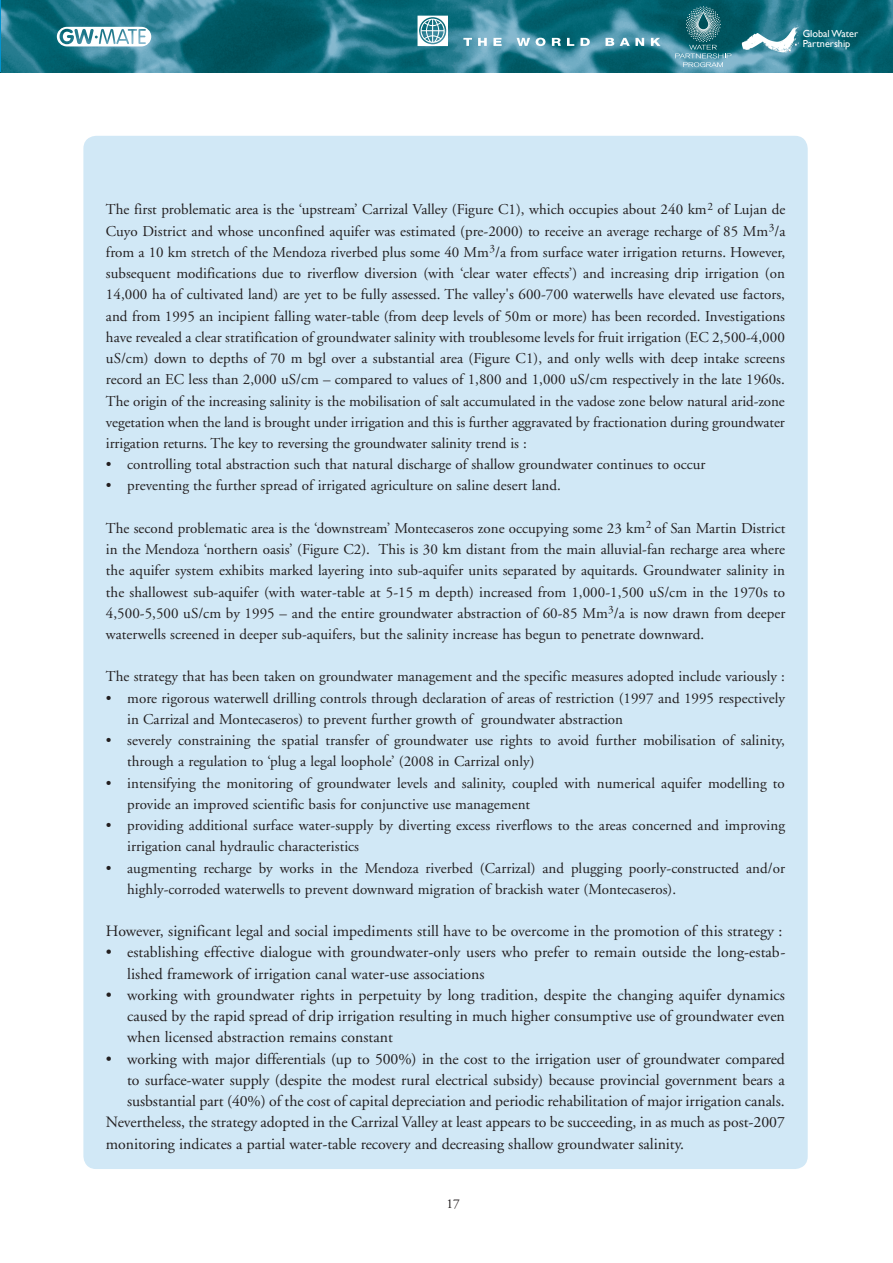
<style>
.page{position:relative;width:893px;height:1263px;background:#fff}
.page>*{position:absolute;margin:0;border:0;box-sizing:border-box;transform-origin:0 0}
.t1{font:15.75px/21.3px "Adobe Garamond";letter-spacing:-.005em;color:#231f20}
.t2{font:15px/21.1px "Adobe Garamond";color:#231f20}
.t3{font:13.5px "Adobe Garamond Pro";color:#231f20}
.t4{font:10.2px/10.2px "Gill Sans";color:#fff}
</style>
<div class="page">
<div style="left:83px;top:136px;width:725px;height:1033px;background:#d1e8f6;border-radius:13px"></div>
<svg style="left:1px;top:0;width:892px;height:72px;background:#1e7383"></svg>
<svg style="left:417px;top:16px;width:31px;height:30px"></svg>
<svg style="left:463px;top:38px;width:9px;height:8px"></svg>
<svg style="left:478px;top:38px;width:9px;height:8px"></svg>
<svg style="left:493px;top:38px;width:9px;height:8px"></svg>
<svg style="left:517px;top:38px;width:13px;height:8px"></svg>
<svg style="left:536px;top:38px;width:9px;height:8px"></svg>
<svg style="left:552px;top:38px;width:9px;height:8px"></svg>
<svg style="left:567px;top:38px;width:7px;height:8px"></svg>
<svg style="left:580px;top:38px;width:10px;height:8px"></svg>
<svg style="left:605px;top:38px;width:9px;height:8px"></svg>
<svg style="left:620px;top:38px;width:24px;height:8px"></svg>
<svg style="left:651px;top:38px;width:10px;height:8px"></svg>
<svg style="left:57px;top:27px;width:94px;height:19px"></svg>
<svg style="left:675px;top:6px;width:56px;height:61px;background:#3a7f8a"></svg>
<svg style="left:749px;top:34px;width:6px;height:4px"></svg>
<svg style="left:762px;top:25px;width:38px;height:28px"></svg>
<p class="t4" style="left:803px;top:28px;width:57px">Global Water<br>Partnership</p>
<p class="t2" style="left:106px;top:200px;width:681px;text-align:justify">The first problematic area is the ‘upstream’ Carrizal Valley (Figure C1), which occupies about 240 km<sup>2</sup> of Lujan de Cuyo District and whose unconfined aquifer was estimated (pre-2000) to receive an average recharge of 85 Mm<sup>3</sup>/a from a 10 km stretch of the Mendoza riverbed plus some 40 Mm<sup>3</sup>/a from surface water irrigation returns. However, subsequent modifications due to riverflow diversion (with ‘clear water effects’) and increasing drip irrigation (on 14,000 ha of cultivated land) are yet to be fully assessed. The valley's 600-700 waterwells have elevated use factors, and from 1995 an incipient falling water-table (from deep levels of 50m or more) has been recorded. Investigations have revealed a clear stratification of groundwater salinity with troublesome levels for fruit irrigation (EC 2,500-4,000 uS/cm) down to depths of 70 m bgl over a substantial area (Figure C1), and only wells with deep intake screens record an EC less than 2,000 uS/cm – compared to values of 1,800 and 1,000 uS/cm respectively in the late 1960s.<br>The origin of the increasing salinity is the mobilisation of salt accumulated in the vadose zone below natural arid-zone vegetation when the land is brought under irrigation and this is further aggravated by fractionation during groundwater irrigation returns. The key to reversing the groundwater salinity trend is :</p>
<p class="t2" style="left:106px;top:454px;width:601px">• controlling total abstraction such that natural discharge of shallow groundwater continues to occur</p>
<p class="t2" style="left:106px;top:475px;width:456px">• preventing the further spread of irrigated agriculture on saline desert land.</p>
<p class="t2" style="left:106px;top:518px;width:681px;text-align:justify">The second problematic area is the ‘downstream’ Montecaseros zone occupying some 23 km<sup>2</sup> of San Martin District in the Mendoza ‘northern oasis’ (Figure C2). This is 30 km distant from the main alluvial-fan recharge area where the aquifer system exhibits marked layering into sub-aquifer units separated by aquitards. Groundwater salinity in the shallowest sub-aquifer (with water-table at 5-15 m depth) increased from 1,000-1,500 uS/cm in the 1970s to 4,500-5,500 uS/cm by 1995 – and the entire groundwater abstraction of 60-85 Mm<sup>3</sup>/a is now drawn from deeper waterwells screened in deeper sub-aquifers, but the salinity increase has begun to penetrate downward.</p>
<p class="t2" style="left:106px;top:666px;width:680px">The strategy that has been taken on groundwater management and the specific measures adopted include variously :</p>
<p class="t2" style="left:127px;top:688px;width:659px;text-indent:-21px">• more rigorous waterwell drilling controls through declaration of areas of restriction (1997 and 1995 respectively in Carrizal and Montecaseros) to prevent further growth of groundwater abstraction</p>
<p class="t2" style="left:127px;top:730px;width:659px;text-indent:-21px">• severely constraining the spatial transfer of groundwater use rights to avoid further mobilisation of salinity, through a regulation to ‘plug a legal loophole’ (2008 in Carrizal only)</p>
<p class="t2" style="left:127px;top:773px;width:659px;text-indent:-21px">• intensifying the monitoring of groundwater levels and salinity, coupled with numerical aquifer modelling to provide an improved scientific basis for conjunctive use management</p>
<p class="t2" style="left:127px;top:815px;width:659px;text-indent:-21px">• providing additional surface water-supply by diverting excess riverflows to the areas concerned and improving irrigation canal hydraulic characteristics</p>
<p class="t2" style="left:127px;top:857px;width:659px;text-indent:-21px">• augmenting recharge by works in the Mendoza riverbed (Carrizal) and plugging poorly-constructed and/or highly-corroded waterwells to prevent downward migration of brackish water (Montecaseros).</p>
<p class="t1" style="left:106px;top:921px;width:678px">However, significant legal and social impediments still have to be overcome in the promotion of this strategy :</p>
<p class="t1" style="left:127px;top:942px;width:660px;text-indent:-21px">• establishing effective dialogue with groundwater-only users who prefer to remain outside the long-estab&shy;lished framework of irrigation canal water-use associations</p>
<p class="t1" style="left:127px;top:985px;width:659px;text-align:justify;text-indent:-21px">• working with groundwater rights in perpetuity by long tradition, despite the changing aquifer dynamics caused by the rapid spread of drip irrigation resulting in much higher consumptive use of groundwater even when licensed abstraction remains constant</p>
<p class="t1" style="left:106px;top:1048px;width:680px">• working with major differentials (up to 500%) in the cost to the irrigation user of groundwater compared</p>
<p class="t1" style="left:127px;top:1069px;width:659px">to surface-water supply (despite the modest rural electrical subsidy) because provincial government bears a</p>
<p class="t1" style="left:127px;top:1091px;width:659px">susbstantial part (40%) of the cost of capital depreciation and periodic rehabilitation of major irrigation canals.</p>
<p class="t1" style="left:106px;top:1112px;width:680px">Nevertheless, the strategy adopted in the Carrizal Valley at least appears to be succeeding, in as much as post-2007</p>
<p class="t1" style="left:106px;top:1133px;width:580px">monitoring indicates a partial water-table recovery and decreasing shallow groundwater salinity.</p>
<p class="t3" style="left:446px;top:1195px;width:15px">17</p>
</div>
